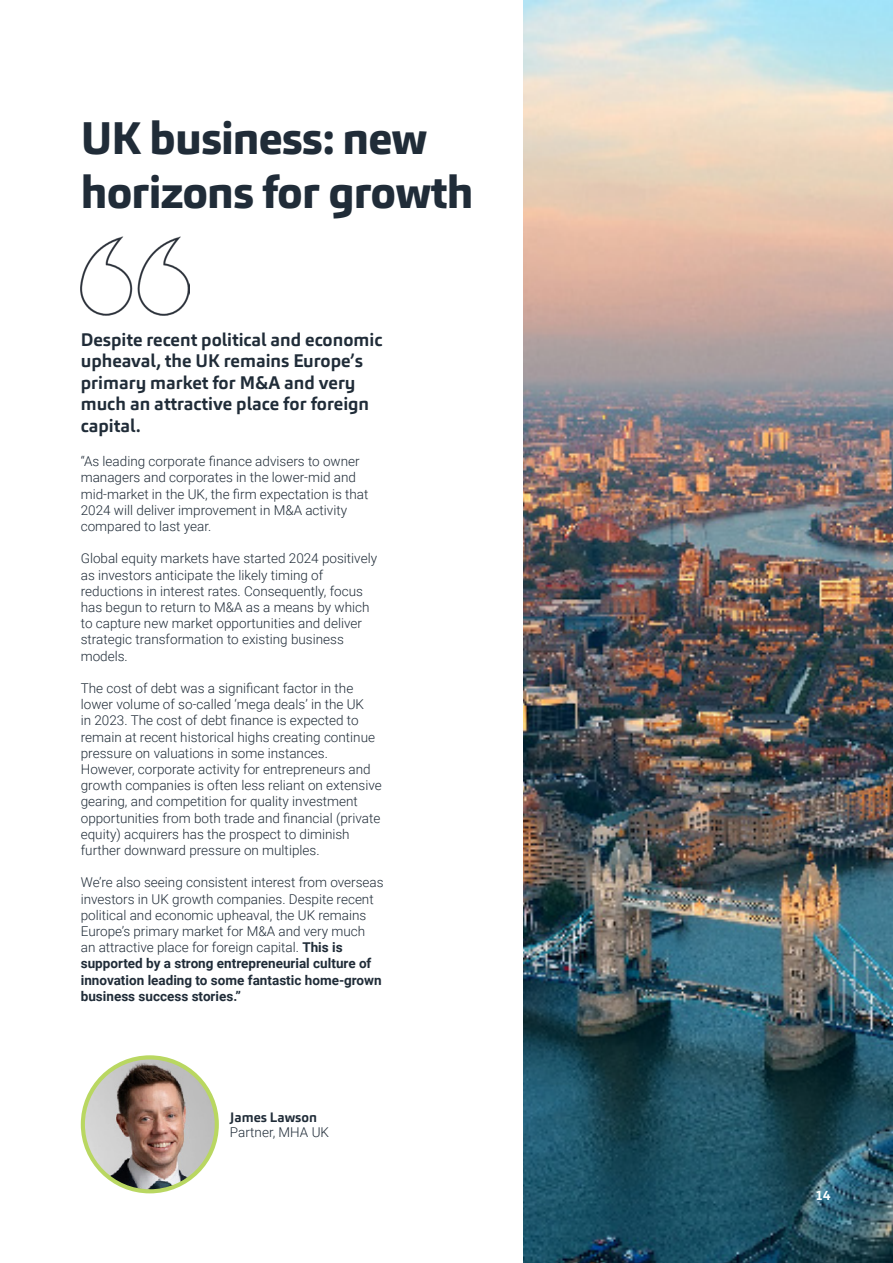
<style>
.page{position:relative;width:893px;height:1263px;background:#fff}
.page>*{position:absolute;margin:0;border:0;box-sizing:border-box;transform-origin:0 0}
.t1{font:800 45px/54px "Carnac";letter-spacing:-.02em;color:#202c38}
.t2{font:700 18px/21.6px "Carnac";color:#202c38}
.t3{font:300 13.5px/16.2px "Roboto";color:#202c38}
.t4{font:700 13.5px "Carnac";color:#fff}
.s1{font-weight:700}
.s2{font-family:"Carnac";font-weight:700}
</style>
<div class="page">
<img style="left:523px;top:0;width:370px;height:1263px">
<img style="left:81px;top:236px;width:109px;height:79px">
<img style="left:83px;top:1057px;width:134px;height:134px;border-radius:67px">
<div style="left:81px;top:1055px;width:138px;height:138px;border:4px solid #b9d761;border-radius:50%"></div>
<p class="t1" style="left:81px;top:111px;width:394px">UK business: new horizons for growth</p>
<p class="t2" style="left:81px;top:329px;width:303px">Despite recent political and economic upheaval, the UK remains Europe’s primary market for M&amp;A and very much an attractive place for foreign capital.</p>
<p class="t3" style="left:81px;top:453px;width:289px">“As leading corporate finance advisers to owner managers and corporates in the lower-mid and mid-market in the UK, the firm expectation is that 2024 will deliver improvement in M&amp;A activity compared to last year.</p>
<p class="t3" style="left:81px;top:550px;width:298px">Global equity markets have started 2024 positively as investors anticipate the likely timing of reductions in interest rates. Consequently, focus has begun to return to M&amp;A as a means by which to capture new market opportunities and deliver strategic transformation to existing business models.</p>
<p class="t3" style="left:81px;top:680px;width:303px">The cost of debt was a significant factor in the lower volume of so-called ‘mega deals’ in the UK<br>in 2023. The cost of debt finance is expected to remain at recent historical highs creating continue pressure on valuations in some instances.<br>However, corporate activity for entrepreneurs and growth companies is often less reliant on extensive gearing, and competition for quality investment opportunities from both trade and financial (private equity) acquirers has the prospect to diminish further downward pressure on multiples.</p>
<p class="t3" style="left:81px;top:874px;width:304px">We’re also seeing consistent interest from overseas investors in UK growth companies. Despite recent political and economic upheaval, the UK remains Europe’s primary market for M&amp;A and very much<br>an attractive place for foreign capital. <span class="s1">This is supported by a strong entrepreneurial culture of innovation leading to some fantastic home-grown business success stories.”</span></p>
<p class="t3" style="left:230px;top:1109px;width:101px;line-height:15px"><span class="s2">James Lawson<br></span>Partner, MHA UK</p>
<p class="t4" style="left:815px;top:1186px;width:17px">14</p>
</div>
